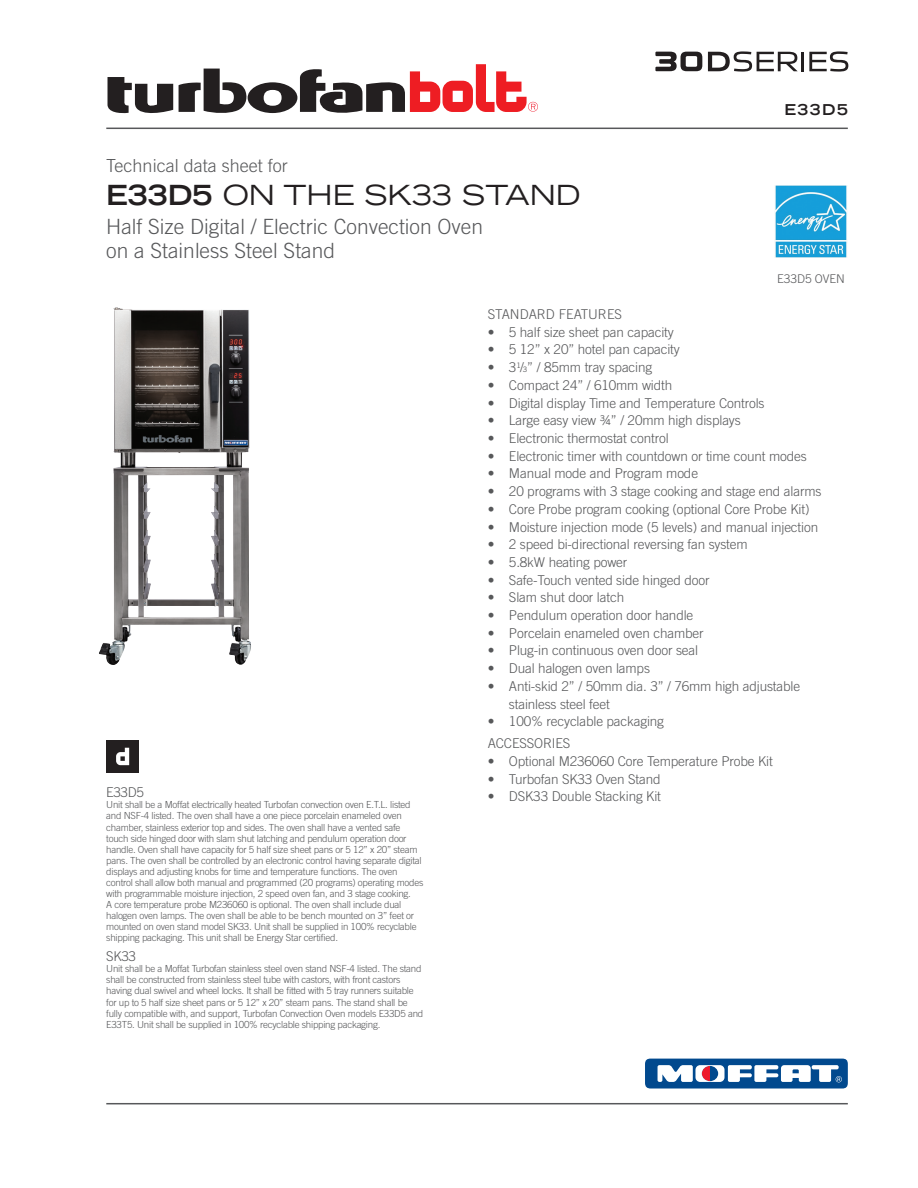
<style>
.page{position:relative;width:918px;height:1188px;background:#fff}
.page>*{position:absolute;margin:0;border:0;box-sizing:border-box;transform-origin:0 0}
.t1{font:expanded 27.75px "Trade Gothic LH";color:#231f20}
.t2{font:300 21px/24px "Trade Gothic";color:#57585a}
.t3{font:300 18px "Trade Gothic";color:#57585a}
.t4{font:700 expanded 15px "Trade Gothic LH";letter-spacing:.1em;color:#231f20}
.t5{font:300 13.5px/17.7px "Trade Gothic";letter-spacing:-.01em;color:#57585a}
.t6{font:300 12px "Trade Gothic";letter-spacing:-.005em;color:#57585a}
.t7{font:300 9.75px/11.1px "Trade Gothic";letter-spacing:-.025em;color:#57585a}
.s1{font-weight:700}
.s2{font-weight:400;font-size:7.5px}
</style>
<div class="page">
<img style="left:775px;top:185px;width:72px;height:73px">
<div style="left:106px;top:740px;width:33px;height:33px;background:#231f20"></div>
<svg style="left:116px;top:748px;width:13px;height:17px"></svg>
<svg style="left:708px;top:51px;width:140px;height:21px"></svg>
<svg style="left:655px;top:52px;width:47px;height:19px"></svg>
<svg style="left:645px;top:1059px;width:203px;height:30px"></svg>
<hr style="left:106px;top:1103px;width:742px;height:1px;background:#57585a">
<hr style="left:106px;top:128px;width:742px;height:1px;background:#57585a">
<img style="left:99px;top:307px;width:152px;height:358px">
<svg style="left:108px;top:77px;width:65px;height:37px"></svg>
<svg style="left:179px;top:64px;width:359px;height:50px"></svg>
<h3 class="t3" style="left:106px;top:155px;width:183px">Technical data sheet for</h3>
<h1 class="t1" style="left:106px;top:177px;width:476px"><span class="s1">E33D5</span> ON THE SK33 STAND</h1>
<h2 class="t2" style="left:106px;top:214px;width:378px">Half Size Digital / Electric Convection Oven on a Stainless Steel Stand</h2>
<h3 class="t4" style="left:784px;top:100px;width:65px">E33D5</h3>
<p class="t6" style="left:777px;top:272px;width:69px">E33D5 OVEN</p>
<h3 class="t5" style="left:106px;top:783px;width:39px">E33D5</h3>
<p class="t7" style="left:106px;top:799px;width:319px">Unit shall be a Moffat electrically heated Turbofan convection oven E.T.L. listed and NSF-4 listed. The oven shall have a one piece porcelain enameled oven chamber, stainless exterior top and sides. The oven shall have a vented safe touch side hinged door with slam shut latching and pendulum operation door handle. Oven shall have capacity for 5 half size sheet pans or 5 12” x 20” steam pans. The oven shall be controlled by an electronic control having separate digital displays and adjusting knobs for time and temperature functions. The oven control shall allow both manual and programmed (20 programs) operating modes with programmable moisture injection, 2 speed oven fan, and 3 stage cooking.<br>A core temperature probe M236060 is optional. The oven shall include dual halogen oven lamps. The oven shall be able to be bench mounted on 3” feet or mounted on oven stand model SK33. Unit shall be supplied in 100% recyclable shipping packaging. This unit shall be Energy Star certified.</p>
<h3 class="t5" style="left:106px;top:947px;width:31px">SK33</h3>
<p class="t7" style="left:106px;top:963px;width:319px">Unit shall be a Moffat Turbofan stainless steel oven stand NSF-4 listed. The stand shall be constructed from stainless steel tube with castors, with front castors having dual swivel and wheel locks. It shall be fitted with 5 tray runners suitable for up to 5 half size sheet pans or 5 12” x 20” steam pans. The stand shall be fully compatible with, and support, Turbofan Convection Oven models E33D5 and E33T5. Unit shall be supplied in 100% recyclable shipping packaging.</p>
<h3 class="t5" style="left:488px;top:305px;width:136px">STANDARD FEATURES</h3>
<h3 class="t5" style="left:488px;top:323px;width:188px">• 5 half size sheet pan capacity</h3>
<h3 class="t5" style="left:488px;top:340px;width:194px">• 5 12” x 20” hotel pan capacity</h3>
<h3 class="t5" style="left:488px;top:358px;width:166px">• 3<sup>1</sup>/<span class="s2">3</span>” / 85mm tray spacing</h3>
<h3 class="t5" style="left:488px;top:376px;width:186px">• Compact 24” / 610mm width</h3>
<h3 class="t5" style="left:488px;top:394px;width:278px">• Digital display Time and Temperature Controls</h3>
<h3 class="t5" style="left:488px;top:412px;width:255px">• Large easy view ¾” / 20mm high displays</h3>
<h3 class="t5" style="left:488px;top:429px;width:182px">• Electronic thermostat control</h3>
<h3 class="t5" style="left:488px;top:447px;width:321px">• Electronic timer with countdown or time count modes</h3>
<h3 class="t5" style="left:488px;top:465px;width:212px">• Manual mode and Program mode</h3>
<h3 class="t5" style="left:488px;top:482px;width:335px">• 20 programs with 3 stage cooking and stage end alarms</h3>
<h3 class="t5" style="left:488px;top:500px;width:323px">• Core Probe program cooking (optional Core Probe Kit)</h3>
<h3 class="t5" style="left:488px;top:518px;width:332px">• Moisture injection mode (5 levels) and manual injection</h3>
<h3 class="t5" style="left:488px;top:535px;width:262px">• 2 speed bi-directional reversing fan system</h3>
<h3 class="t5" style="left:488px;top:553px;width:141px">• 5.8kW heating power</h3>
<h3 class="t5" style="left:488px;top:571px;width:223px">• Safe-Touch vented side hinged door</h3>
<h3 class="t5" style="left:488px;top:589px;width:138px">• Slam shut door latch</h3>
<h3 class="t5" style="left:488px;top:606px;width:207px">• Pendulum operation door handle</h3>
<h3 class="t5" style="left:488px;top:624px;width:217px">• Porcelain enameled oven chamber</h3>
<h3 class="t5" style="left:488px;top:642px;width:212px">• Plug-in continuous oven door seal</h3>
<h3 class="t5" style="left:488px;top:659px;width:164px">• Dual halogen oven lamps</h3>
<h3 class="t5" style="left:509px;top:677px;width:293px;text-indent:-21px">• Anti-skid 2” / 50mm dia. 3” / 76mm high adjustable stainless steel feet</h3>
<h3 class="t5" style="left:488px;top:710px;width:178px;line-height:21.9px">• 100% recyclable packaging<br>ACCESSORIES</h3>
<h3 class="t5" style="left:488px;top:752px;width:287px">• Optional M236060 Core Temperature Probe Kit</h3>
<h3 class="t5" style="left:488px;top:770px;width:174px">• Turbofan SK33 Oven Stand</h3>
<h3 class="t5" style="left:488px;top:787px;width:175px">• DSK33 Double Stacking Kit</h3>
</div>
